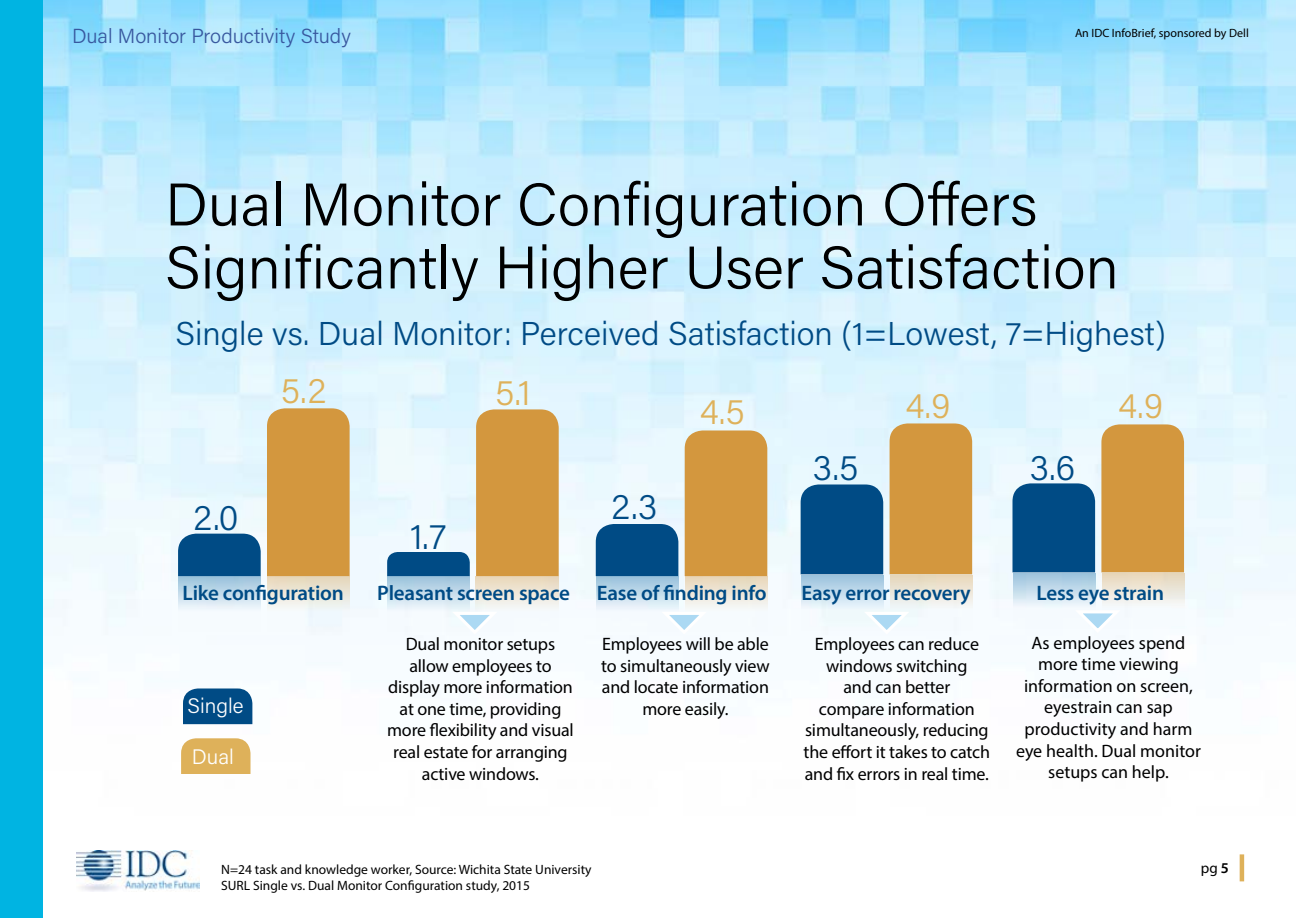
<style>
.page{position:relative;width:1296px;height:918px;background:#fff}
.page>*{position:absolute;margin:0;border:0;box-sizing:border-box;transform-origin:0 0}
.t1{font:300 60px/63px "Acumin Pro";color:#000}
.t2{font:300 36px "Acumin Pro";color:#004b85}
.t3{font:300 36px "Acumin Pro";color:#deb15a}
.t4{font:300 33px "Acumin Pro";color:#004b85}
.t5{font:600 21px "Myriad Pro";letter-spacing:-.01em;color:#004b85}
.t6{font:300 21px "Acumin Pro";color:#fff}
.t7{font:300 20.4px "Acumin Pro";color:#38589f}
.t8{font:18px/21.6px "Myriad Pro";letter-spacing:-.01em;color:#000;text-align:center}
.t9{font:15px "Myriad Pro";color:#000}
.t10{font:13.5px/16.2px "Myriad Pro";color:#000}
.t11{font:12px "Myriad Pro";color:#000}
.s1{font-weight:600}
</style>
<div class="page">
<img style="left:44px;top:0;width:1252px;height:892px">
<img style="left:76px;top:850px;width:124px;height:41px">
<hr style="left:1240px;top:854px;width:4px;height:27px;background:#deb15a">
<div style="left:0;top:0;width:44px;height:918px;background:#00b4e2"></div>
<div style="left:178px;top:534px;width:83px;height:42px;background:#004b85"></div>
<div style="left:387px;top:552px;width:83px;height:24px;background:#004b85"></div>
<div style="left:596px;top:524px;width:82px;height:52px;background:#004b85"></div>
<div style="left:267px;top:408px;width:83px;height:168px;background:#d3973e"></div>
<div style="left:476px;top:409px;width:83px;height:167px;background:#d3973e"></div>
<div style="left:685px;top:430px;width:82px;height:146px;background:#d3973e"></div>
<svg style="left:179px;top:576px;width:82px;height:56px"></svg>
<svg style="left:388px;top:576px;width:82px;height:56px"></svg>
<svg style="left:596px;top:576px;width:82px;height:56px"></svg>
<div style="left:268px;top:576px;width:82px;height:56px;background:linear-gradient(to bottom,#e7dbc1,#f6ffff)"></div>
<div style="left:476px;top:576px;width:83px;height:56px;background:linear-gradient(to bottom,#eadbc1,#f8ffff)"></div>
<div style="left:685px;top:576px;width:82px;height:56px;background:linear-gradient(to bottom,#e9dac1,#f9ffff)"></div>
<div style="left:801px;top:484px;width:82px;height:90px;background:#004b85"></div>
<div style="left:890px;top:423px;width:82px;height:151px;background:#d3973e"></div>
<svg style="left:801px;top:575px;width:82px;height:55px"></svg>
<div style="left:890px;top:575px;width:82px;height:55px;background:linear-gradient(to bottom,#e8dbc2,#f8ffff)"></div>
<div style="left:1012px;top:483px;width:83px;height:89px;background:#004b85"></div>
<div style="left:1101px;top:424px;width:83px;height:148px;background:#d3973e"></div>
<div style="left:1013px;top:573px;width:82px;height:55px;background:linear-gradient(to bottom,#a6c9e0,#fff)"></div>
<div style="left:1102px;top:573px;width:82px;height:55px;background:linear-gradient(to bottom,#e9dac2,#f9ffff)"></div>
<svg style="left:448px;top:610px;width:53px;height:27px"></svg>
<svg style="left:658px;top:610px;width:53px;height:27px"></svg>
<svg style="left:860px;top:610px;width:53px;height:27px"></svg>
<svg style="left:1071px;top:609px;width:53px;height:26px"></svg>
<div style="left:183px;top:688px;width:69px;height:36px;background:#004b85"></div>
<svg style="left:181px;top:738px;width:70px;height:36px;background:#dfb562"></svg>
<p class="t7" style="left:72px;top:22px;width:280px">Dual Monitor Productivity Study</p>
<p class="t11" style="left:1075px;top:26px;width:175px">An IDC InfoBrief, sponsored by Dell</p>
<h1 class="t1" style="left:165px;top:171px;width:955px">Dual Monitor Configuration Offers<br>Significantly Higher User Satisfaction</h1>
<h3 class="t4" style="left:176px;top:311px;width:992px">Single vs. Dual Monitor: Perceived Satisfaction (1=Lowest, 7=Highest)</h3>
<h2 class="t2" style="left:193px;top:492px;width:47px">2.0</h2>
<h2 class="t3" style="left:281px;top:366px;width:47px">5.2</h2>
<h2 class="t2" style="left:410px;top:511px;width:38px">1.7</h2>
<h2 class="t3" style="left:495px;top:367px;width:37px">5.1</h2>
<h2 class="t2" style="left:611px;top:481px;width:48px">2.3</h2>
<h2 class="t3" style="left:700px;top:387px;width:47px">4.5</h2>
<h2 class="t2" style="left:813px;top:442px;width:47px">3.5</h2>
<h2 class="t3" style="left:905px;top:381px;width:47px">4.9</h2>
<h2 class="t2" style="left:1029px;top:442px;width:47px">3.6</h2>
<h2 class="t3" style="left:1118px;top:381px;width:47px">4.9</h2>
<p class="t5" style="left:183px;top:579px;width:163px">Like configuration</p>
<p class="t5" style="left:377px;top:579px;width:194px">Pleasant screen space</p>
<p class="t5" style="left:597px;top:579px;width:171px">Ease of finding info</p>
<p class="t5" style="left:801px;top:579px;width:171px">Easy error recovery</p>
<p class="t5" style="left:1036px;top:579px;width:129px">Less eye strain</p>
<p class="t6" style="left:188px;top:691px;width:58px">Single</p>
<p class="t6" style="left:192px;top:742px;width:43px">Dual</p>
<p class="t8" style="left:387px;top:633px;width:188px">Dual monitor setups allow employees to display more information at one time, providing more flexibility and visual real estate for arranging active windows.</p>
<p class="t8" style="left:601px;top:633px;width:170px">Employees will be able to simultaneously view and locate information more easily.</p>
<p class="t8" style="left:804px;top:633px;width:188px">Employees can reduce windows switching<br>and can better<br>compare information simultaneously, reducing the effort it takes to catch and fix errors in real time.</p>
<p class="t8" style="left:1016px;top:631px;width:186px">As employees spend more time viewing information on screen, eyestrain can sap productivity and harm eye health. Dual monitor setups can help.</p>
<p class="t10" style="left:221px;top:861px;width:372px">N=24 task and knowledge worker, Source: Wichita State University<br>SURL Single vs. Dual Monitor Configuration study, 2015</p>
<p class="t9" style="left:1201px;top:859px;width:30px">pg<span class="s1">5</span></p>
</div>
